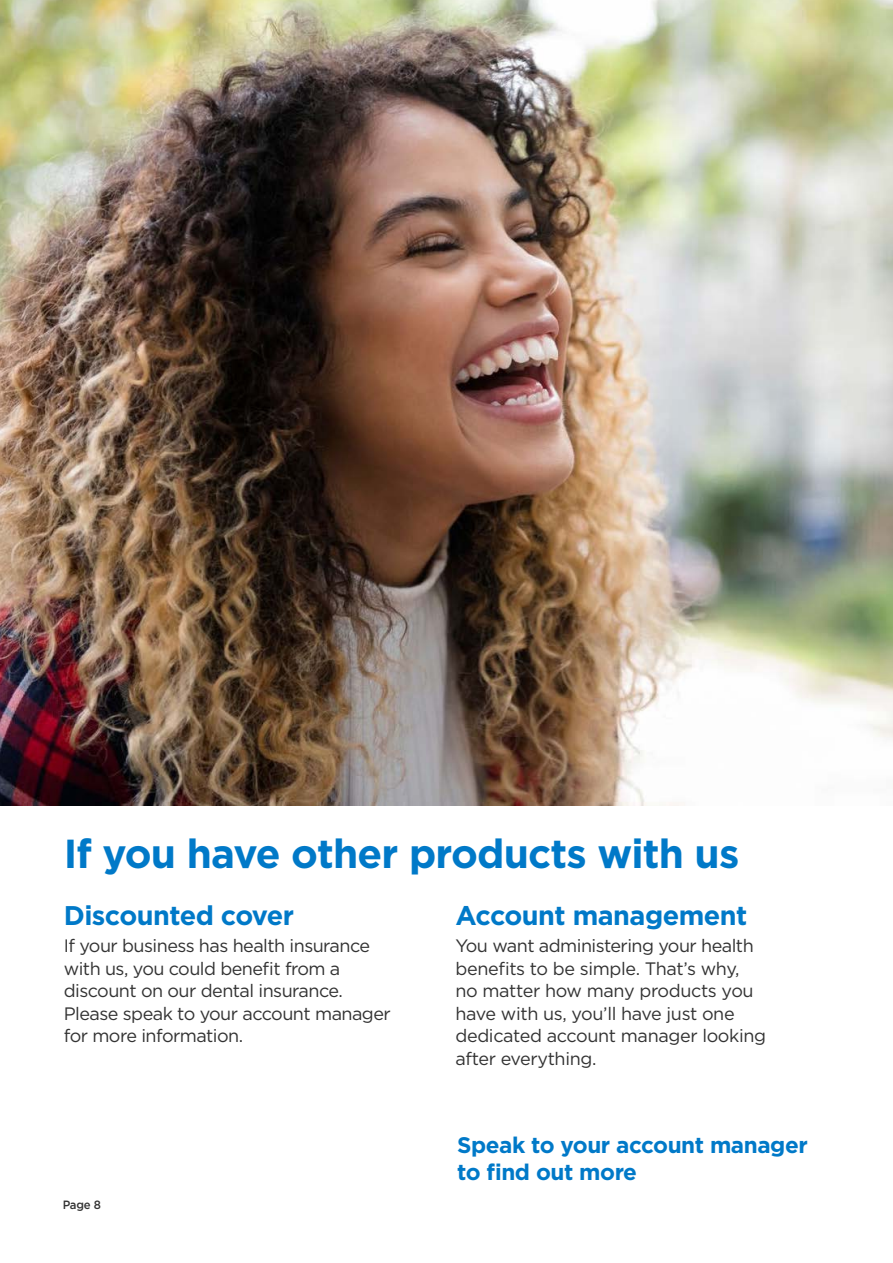
<style>
.page{position:relative;width:893px;height:1263px;background:#fff}
.page>*{position:absolute;margin:0;border:0;box-sizing:border-box;transform-origin:0 0}
.t1{font:700 40.5px "Gotham";letter-spacing:-.02em;color:#0079c8}
.t2{font:700 27px "Gotham";letter-spacing:-.02em;color:#0079c8}
.t3{font:700 22.5px/27px "Gotham";letter-spacing:-.02em;color:#0079c8}
.t4{font:18px "Gotham";letter-spacing:-.03em;color:#333}
.t5{font:500 12px "Gotham";color:#333;scale:.95 1}
</style>
<div class="page">
<img style="left:0;top:0;width:893px;height:805px">
<h1 class="t1" style="left:64px;top:831px;width:677px">If you have other products with us</h1>
<p class="t2" style="left:64px;top:900px;width:232px">Discounted cover</p>
<p class="t2" style="left:455px;top:900px;width:293px">Account management</p>
<p class="t4" style="left:64px;top:936px;width:308px">If your business has health insurance</p>
<p class="t4" style="left:455px;top:936px;width:300px">You want administering your health</p>
<p class="t4" style="left:64px;top:958px;width:278px">with us, you could beneft from a</p>
<p class="t4" style="left:455px;top:958px;width:286px">benefts to be simple. That’s why,</p>
<p class="t4" style="left:64px;top:981px;width:281px">discount on our dental insurance.</p>
<p class="t4" style="left:455px;top:981px;width:300px">no matter how many products you</p>
<p class="t4" style="left:64px;top:1003px;width:328px">Please speak to your account manager</p>
<p class="t4" style="left:455px;top:1003px;width:281px">have with us, you’ll have just one</p>
<p class="t4" style="left:64px;top:1026px;width:181px">for more information.</p>
<p class="t4" style="left:455px;top:1026px;width:312px">dedicated account manager looking</p>
<p class="t4" style="left:455px;top:1048px;width:142px">after everything.</p>
<p class="t5" style="left:63px;top:1198px;width:42px">Page 8</p>
<p class="t3" style="left:457px;top:1131px;width:352px">Speak to your account manager to fnd out more</p>
</div>
